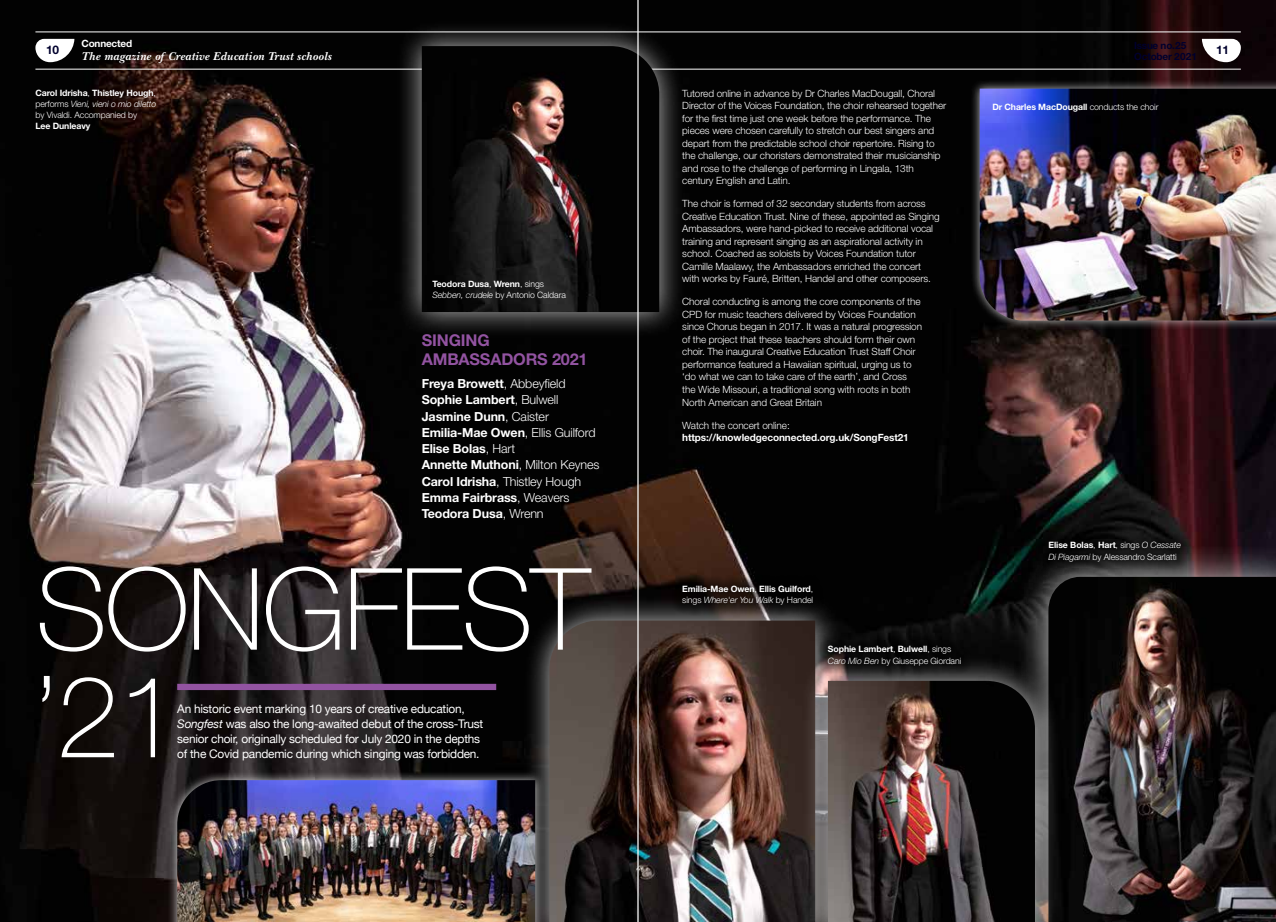
<style>
.page{position:relative;width:1276px;height:922px;background:#fff}
.page>*{position:absolute;margin:0;border:0;box-sizing:border-box;transform-origin:0 0}
.t1{font:100 113.75px/107.5px "Helvetica Neue LT";letter-spacing:-.02em;color:#fff}
.t2{font:700 16.25px/18.8px "Helvetica Neue LT";letter-spacing:-.01em;color:#9253a1}
.t3{font:700 12.5px/16.2px "Helvetica Neue LT";letter-spacing:-.01em;color:#fff}
.t4{font:11.88px/15px "Helvetica Neue";letter-spacing:-.02em;color:#fff}
.t5{font:italic 700 11.88px "New Baskerville";letter-spacing:.025em;color:#fff}
.t6{font:700 11.88px "Helvetica Neue LT";color:#00002d}
.t7{font:300 10px/12.5px "Helvetica Neue LT";letter-spacing:-.01em;color:#fff}
.t8{font:700 10px "Helvetica Neue LT";letter-spacing:-.01em;color:#fff}
.t9{font:700 10px/11.9px "Helvetica Neue LT";letter-spacing:-.02em;color:#00002d}
.t10{font:300 8.75px/11.2px "Helvetica Neue LT";letter-spacing:-.01em;color:#fff}
.t11{font:700 8.75px/11.2px "Helvetica Neue LT";letter-spacing:-.01em;color:#fff}
.s1{font-weight:700}
.s2{font-style:italic}
.s3{font-weight:300}
.s4{font-weight:300;font-style:italic}
</style>
<div class="page">
<img style="left:0;top:0;width:1276px;height:921px">
<div style="left:523px;top:594px;width:318px;height:327px;background:#fff;opacity:.75"></div>
<img style="left:549px;top:620px;width:266px;height:301px">
<hr style="left:35px;top:69px;width:1205px;height:1px;background:#fff">
<hr style="left:35px;top:32px;width:1205px;height:1px;background:#fff">
<svg style="left:35px;top:39px;width:39px;height:23px"></svg>
<svg style="left:1201px;top:39px;width:39px;height:23px"></svg>
<div style="left:177px;top:683px;width:319px;height:7px;background:#9253a1"></div>
<div style="left:970px;top:79px;width:306px;height:251px;background:#fff;opacity:.75"></div>
<img style="left:979px;top:89px;width:297px;height:231px">
<div style="left:1014px;top:542px;width:262px;height:379px;background:#fff;opacity:.75"></div>
<img style="left:1048px;top:576px;width:228px;height:345px">
<div style="left:802px;top:654px;width:259px;height:267px;background:#fff;opacity:.75"></div>
<img style="left:828px;top:680px;width:207px;height:241px">
<div style="left:167px;top:770px;width:378px;height:151px;background:#fff;opacity:.75"></div>
<img style="left:177px;top:780px;width:358px;height:141px">
<div style="left:395px;top:20px;width:290px;height:318px;background:#fff;opacity:.75"></div>
<img style="left:422px;top:46px;width:237px;height:266px">
<hr style="left:637px;top:0;width:1px;height:921px;background:#fff">
<svg style="left:672px;top:575px;width:151px;height:40px;background:#191311"></svg>
<svg style="left:817px;top:635px;width:154px;height:40px;background:#181616"></svg>
<svg style="left:1037px;top:531px;width:154px;height:40px;background:#171616"></svg>
<p class="t6" style="left:46px;top:42px;width:14px">10</p>
<p class="t8" style="left:81px;top:38px;width:52px">Connected</p>
<p class="t5" style="left:81px;top:49px;width:251px">The magazine of Creative Education Trust schools</p>
<p class="t10" style="left:35px;top:87px;width:122px;text-align:justify"><span class="s1">Carol Idrisha</span>, <span class="s1">Thistley Hough</span>, performs <span class="s2">Vieni, vieni o mio diletto </span>by Vivaldi. Accompanied by</p>
<p class="t11" style="left:35px;top:120px;width:56px">Lee Dunleavy</p>
<p class="t10" style="left:432px;top:278px;width:135px"><span class="s1">Teodora Dusa</span>, <span class="s1">Wrenn</span>, sings<br><span class="s2">Sebben, crudele</span> by Antonio Caldara</p>
<h2 class="t2" style="left:422px;top:330px;width:167px">SINGING<br>AMBASSADORS 2021</h2>
<p class="t3" style="left:422px;top:375px;width:179px">Freya Browett<span class="s3">, Abbeyfield<br></span>Sophie Lambert<span class="s3">, Bulwell<br></span>Jasmine Dunn<span class="s3">, Caister<br></span>Emilia-Mae Owen<span class="s3">, Ellis Guilford<br></span>Elise Bolas<span class="s3">, Hart<br></span>Annette Muthoni<span class="s3">, Milton Keynes<br></span>Carol Idrisha<span class="s3">, Thistley Hough<br></span>Emma Fairbrass<span class="s3">, Weavers<br></span>Teodora Dusa<span class="s3">, Wrenn</span></p>
<h1 class="t1" style="left:35px;top:555px;width:556px">SONGFEST ’21</h1>
<p class="t4" style="left:177px;top:702px;width:307px">An historic event marking 10 years of creative education, <span class="s2">Songfest</span> was also the long-awaited debut of the cross-Trust senior choir, originally scheduled for July 2020 in the depths of the Covid pandemic during which singing was forbidden.</p>
<p class="t7" style="left:682px;top:86px;width:265px">Tutored online in advance by Dr Charles MacDougall, Choral Director of the Voices Foundation, the choir rehearsed together for the first time just one week before the performance. The pieces were chosen carefully to stretch our best singers and depart from the predictable school choir repertoire. Rising to the challenge, our choristers demonstrated their musicianship and rose to the challenge of performing in Lingala, 13th century English and Latin.</p>
<p class="t7" style="left:682px;top:197px;width:259px">The choir is formed of 32 secondary students from across Creative Education Trust. Nine of these, appointed as Singing Ambassadors, were hand-picked to receive additional vocal training and represent singing as an aspirational activity in school. Coached as soloists by Voices Foundation tutor Camille Maalawy, the Ambassadors enriched the concert with works by Fauré, Britten, Handel and other composers.</p>
<p class="t7" style="left:682px;top:295px;width:241px">Choral conducting is among the core components of the CPD for music teachers delivered by Voices Foundation since Chorus began in 2017. It was a natural progression of the project that these teachers should form their own choir. The inaugural Creative Education Trust Staff Choir performance featured a Hawaiian spiritual, urging us to ‘do what we can to take care of the earth’, and Cross the Wide Missouri, a traditional song with roots in both North American and Great Britain</p>
<p class="t7" style="left:682px;top:418px;width:109px">Watch the concert online:</p>
<p class="t8" style="left:682px;top:431px;width:228px">https://knowledgeconnected.org.uk/SongFest21</p>
<p class="t9" style="left:1134px;top:39px;width:64px">Issue no.25<br>October 2021</p>
<p class="t11" style="left:992px;top:101px;width:168px">Dr Charles MacDougall <span class="s3">conducts the choir</span></p>
<p class="t6" style="left:1216px;top:42px;width:14px">11</p>
<p class="t11" style="left:682px;top:583px;width:132px">Emilia-Mae Owen<span class="s3">,</span> Ellis Guilford<span class="s3">, sings</span> <span class="s4">Where'er You Walk</span> <span class="s3">by Handel</span></p>
<p class="t10" style="left:828px;top:643px;width:135px"><span class="s1">Sophie Lambert</span>, <span class="s1">Bulwell</span>, sings<br><span class="s2">Caro Mio Ben</span> by Giuseppe Giordani</p>
<p class="t10" style="left:1048px;top:539px;width:134px"><span class="s1">Elise Bolas</span>, <span class="s1">Hart</span>, sings <span class="s2">O Cessate<br>Di Piagarmi</span> by Alessandro Scarlatti</p>
</div>
